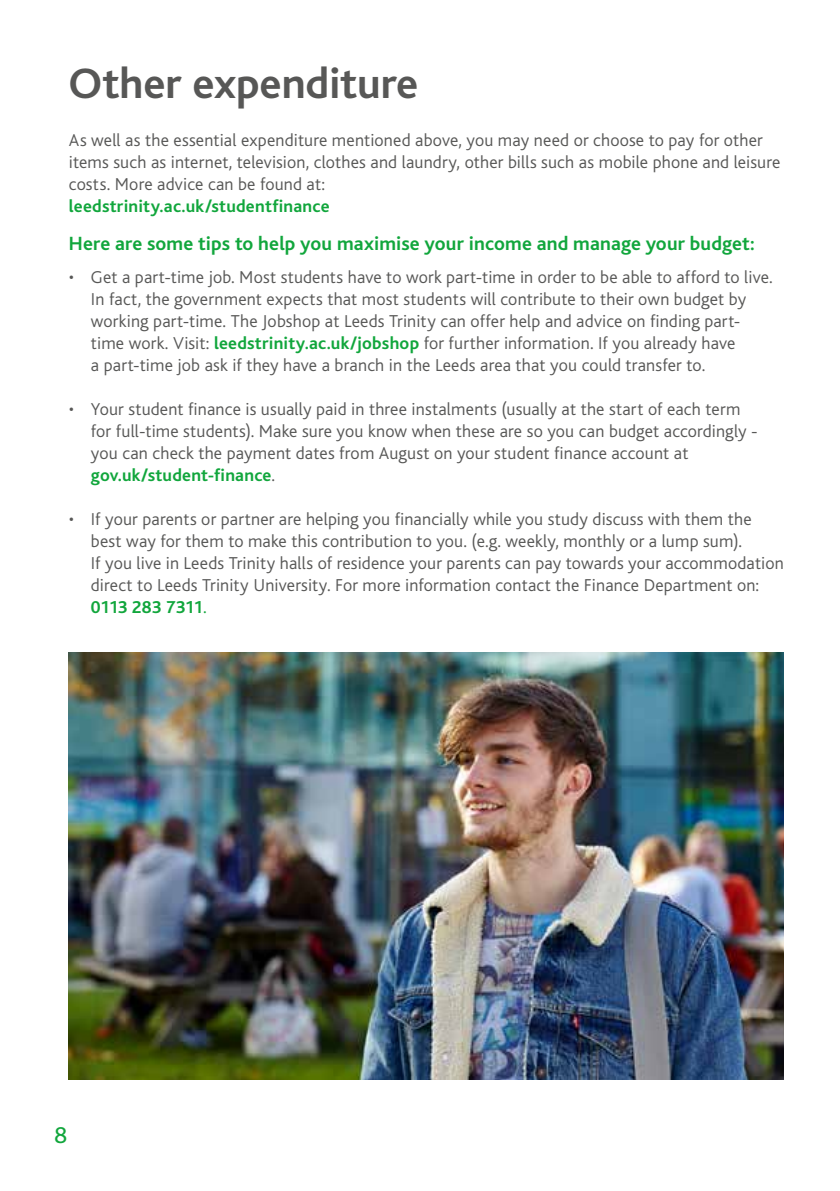
<style>
.page{position:relative;width:840px;height:1191px;background:#fff}
.page>*{position:absolute;margin:0;border:0;box-sizing:border-box;transform-origin:0 0}
.t1{font:700 44.6px "Bliss";color:#575756}
.t2{font:24px "Bliss";color:#11a63c}
.t3{font:700 20px "Bliss";letter-spacing:.005em;color:#11a63c}
.t4{font:300 18px/22px "Bliss";letter-spacing:.01em;color:#575756}
.t5{font:700 18px "Bliss";letter-spacing:.01em;color:#11a63c}
.s1{font-weight:700;color:#11a63c}
.s2{color:#11a63c}
</style>
<div class="page">
<img style="left:68px;top:652px;width:714px;height:427px">
<h1 class="t1" style="left:69px;top:60px;width:351px">Other expenditure</h1>
<p class="t4" style="left:69px;top:129px;width:712px">As well as the essential expenditure mentioned above, you may need or choose to pay for other items such as internet, television, clothes and laundry, other bills such as mobile phone and leisure costs. More advice can be found at:</p>
<p class="t5" style="left:69px;top:196px;width:262px">leedstrinity.ac.uk/studentfinance</p>
<p class="t3" style="left:69px;top:233px;width:687px">Here are some tips to help you maximise your income and manage your budget:</p>
<p class="t4" style="left:91px;top:267px;width:683px;text-indent:-22px">• Get a part-time job. Most students have to work part-time in order to be able to afford to live.<br>In fact, the government expects that most students will contribute to their own budget by working part-time. The Jobshop at Leeds Trinity can offer help and advice on finding part&shy;time work. Visit: <span class="s1">leedstrinity.ac.uk/jobshop</span> for further information. If you already have<br>a part-time job ask if they have a branch in the Leeds area that you could transfer to.</p>
<p class="t4" style="left:91px;top:399px;width:668px;text-indent:-22px">• Your student finance is usually paid in three instalments (usually at the start of each term for full-time students). Make sure you know when these are so you can budget accordingly - you can check the payment dates from August on your student finance account at <span class="s1">gov.uk/student-finance</span>.</p>
<p class="t4" style="left:91px;top:509px;width:694px;text-indent:-22px">• If your parents or partner are helping you financially while you study discuss with them the best way for them to make this contribution to you. (e.g. weekly, monthly or a lump sum).<br>If you live in Leeds Trinity halls of residence your parents can pay towards your accommodation direct to Leeds Trinity University. For more information contact the Finance Department on:<br><span class="s1">0113 283 7311</span><span class="s2">.</span></p>
<h2 class="t2" style="left:54px;top:1122px;width:14px">8</h2>
</div>
